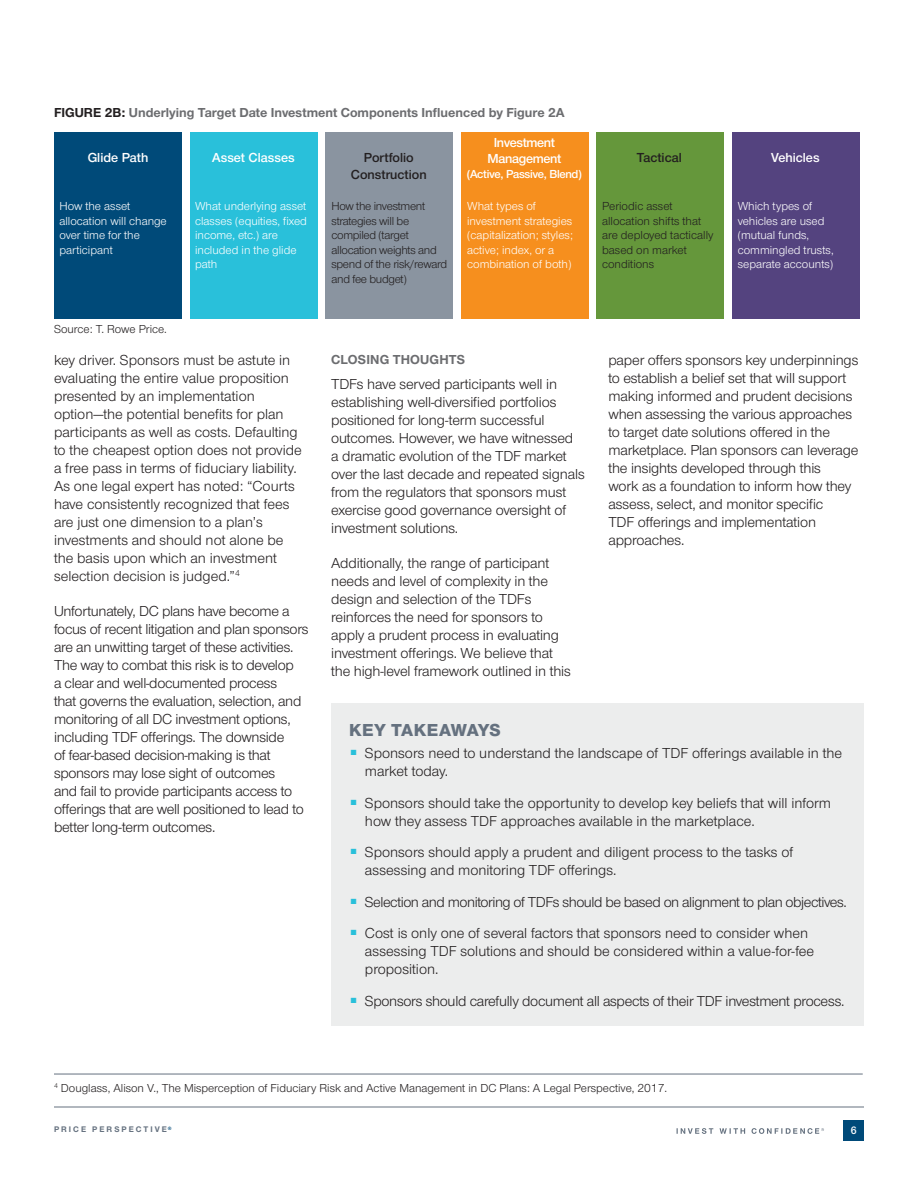
<style>
.page{position:relative;width:918px;height:1188px;background:#fff}
.page>*{position:absolute;margin:0;border:0;box-sizing:border-box;transform-origin:0 0}
.t1{font:800 18px "Nimbus Sans Novus";letter-spacing:.02em;color:#65717f}
.t2{font:15px/18px "Nimbus Sans Novus";letter-spacing:-.01em;color:#231f20}
.t3{font:15px "Nimbus Sans Novus";letter-spacing:-.03em;color:#231f20}
.t4{font:700 13.5px "Nimbus Sans Novus";color:#6c6d70}
.t5{font:600 13.5px "Nimbus Sans Novus";letter-spacing:-.005em;color:#fff}
.t6{font:600 13.5px/16.4px "Nimbus Sans Novus";color:#231f20;text-align:center}
.t7{font:600 13.5px/16.4px "Nimbus Sans Novus";letter-spacing:-.025em;color:#fff;text-align:center}
.t8{font:12px/14.4px "Nimbus Sans Novus";color:#fff}
.t9{font:12px/14.4px "Nimbus Sans Novus";color:#231f20}
.t10{font:12px/14.4px "Nimbus Sans Novus";letter-spacing:-.025em;color:#231f20}
.t11{font:600 12px "Nimbus Sans Novus";letter-spacing:-.025em;color:#fff}
.t12{font:600 11.25px "Nimbus Sans Novus";color:#fff}
.t13{font:700 8.4px "Nimbus Sans Novus";letter-spacing:.235em;color:#65717f}
.t14{font:700 4.95px "Nimbus Sans Novus";color:#004a79}
.s1{color:#231f20}
</style>
<div class="page">
<div style="left:844px;top:1121px;width:20px;height:20px;background:#004a79"></div>
<hr style="left:54px;top:1107px;width:810px;height:1px;background:#65717f">
<svg style="left:677px;top:1128px;width:147px;height:6px"></svg>
<div style="left:732px;top:132px;width:128px;height:187px;background:#54437f"></div>
<div style="left:597px;top:132px;width:127px;height:187px;background:#65973b"></div>
<div style="left:461px;top:132px;width:128px;height:187px;background:#f68f1e"></div>
<div style="left:325px;top:132px;width:128px;height:187px;background:#8a94a0"></div>
<div style="left:190px;top:132px;width:127px;height:187px;background:#29c0da"></div>
<div style="left:54px;top:132px;width:128px;height:187px;background:#004a79"></div>
<div style="left:331px;top:703px;width:533px;height:323px;background:#eceded"></div>
<hr style="left:54px;top:1074px;width:809px;height:1px;background:#65717f">
<p class="t4" style="left:54px;top:103px;width:512px"><span class="s1">FIGURE 2B:</span> Underlying Target Date Investment Components Influenced by Figure 2A</p>
<p class="t5" style="left:88px;top:149px;width:62px">Glide Path</p>
<p class="t5" style="left:212px;top:149px;width:84px">Asset Classes</p>
<p class="t6" style="left:351px;top:149px;width:77px">Portfolio<br>Construction</p>
<p class="t7" style="left:488px;top:134px;width:75px">Investment<br>Management</p>
<p class="t11" style="left:467px;top:166px;width:116px">(Active, Passive, Blend)</p>
<p class="t6" style="left:637px;top:149px;width:47px">Tactical</p>
<p class="t5" style="left:771px;top:149px;width:50px">Vehicles</p>
<p class="t8" style="left:59px;top:199px;width:109px">How the asset allocation will change over time for the participant</p>
<p class="t8" style="left:195px;top:199px;width:113px">What underlying asset classes (equities, fixed income, etc.) are included in the glide path</p>
<p class="t10" style="left:332px;top:199px;width:117px">How the investment strategies will be compiled (target allocation weights and spend of the risk/reward and fee budget)</p>
<p class="t8" style="left:467px;top:199px;width:107px">What types of investment strategies (capitalization; styles; active; index, or a combination of both)</p>
<p class="t9" style="left:602px;top:199px;width:113px">Periodic asset allocation shifts that are deployed tactically based on market conditions</p>
<p class="t8" style="left:738px;top:199px;width:97px">Which types of vehicles are used (mutual funds, commingled trusts, separate accounts)</p>
<p class="t9" style="left:54px;top:321px;width:114px">Source: T. Rowe Price.</p>
<p class="t2" style="left:54px;top:351px;width:249px">key driver. Sponsors must be astute in evaluating the entire value proposition presented by an implementation option—the potential benefits for plan participants as well as costs. Defaulting to the cheapest option does not provide a free pass in terms of fiduciary liability.<br>As one legal expert has noted: “Courts have consistently recognized that fees are just one dimension to a plan’s investments and should not alone be the basis upon which an investment selection decision is judged.”<sup>4</sup></p>
<p class="t2" style="left:54px;top:601px;width:256px">Unfortunately, DC plans have become a focus of recent litigation and plan sponsors are an unwitting target of these activities.<br>The way to combat this risk is to develop<br>a clear and well-documented process<br>that governs the evaluation, selection, and monitoring of all DC investment options, including TDF offerings. The downside<br>of fear-based decision-making is that sponsors may lose sight of outcomes<br>and fail to provide participants access to offerings that are well positioned to lead to better long-term outcomes.</p>
<p class="t4" style="left:331px;top:351px;width:135px">CLOSING THOUGHTS</p>
<p class="t2" style="left:331px;top:375px;width:255px">TDFs have served participants well in establishing well-diversified portfolios positioned for long-term successful outcomes. However, we have witnessed<br>a dramatic evolution of the TDF market over the last decade and repeated signals from the regulators that sponsors must exercise good governance oversight of investment solutions.</p>
<p class="t2" style="left:331px;top:553px;width:241px">Additionally, the range of participant needs and level of complexity in the design and selection of the TDFs reinforces the need for sponsors to apply a prudent process in evaluating investment offerings. We believe that the high-level framework outlined in this</p>
<p class="t2" style="left:608px;top:351px;width:252px">paper offers sponsors key underpinnings to establish a belief set that will support making informed and prudent decisions when assessing the various approaches to target date solutions offered in the marketplace. Plan sponsors can leverage the insights developed through this<br>work as a foundation to inform how they assess, select, and monitor specific<br>TDF offerings and implementation approaches.</p>
<p class="t1" style="left:349px;top:717px;width:153px">KEY TAKEAWAYS</p>
<p class="t2" style="left:365px;top:744px;width:479px;text-indent:-14px"><sup>■</sup> Sponsors need to understand the landscape of TDF offerings available in the market today.</p>
<p class="t2" style="left:365px;top:793px;width:468px;text-indent:-14px"><sup>■</sup> Sponsors should take the opportunity to develop key beliefs that will inform how they assess TDF approaches available in the marketplace.</p>
<p class="t2" style="left:365px;top:843px;width:430px;text-indent:-14px"><sup>■</sup> Sponsors should apply a prudent and diligent process to the tasks of assessing and monitoring TDF offerings.</p>
<p class="t3" style="left:351px;top:892px;width:498px"><sup>■</sup> Selection and monitoring of TDFs should be based on alignment to plan objectives.</p>
<p class="t2" style="left:365px;top:924px;width:451px;text-indent:-14px"><sup>■</sup> Cost is only one of several factors that sponsors need to consider when assessing TDF solutions and should be considered within a value-for-fee proposition.</p>
<p class="t2" style="left:351px;top:991px;width:495px"><sup>■</sup> Sponsors should carefully document all aspects of their TDF investment process.</p>
<p class="t9" style="left:54px;top:1081px;width:615px"><sup>4</sup> Douglass, Alison V., The Misperception of Fiduciary Risk and Active Management in DC Plans: A Legal Perspective, 2017.</p>
<p class="t14" style="left:168px;top:1125px;width:5px">®</p>
<p class="t13" style="left:54px;top:1124px;width:114px">PRICE PERSPECTIVE</p>
<p class="t12" style="left:851px;top:1123px;width:7px">6</p>
</div>
